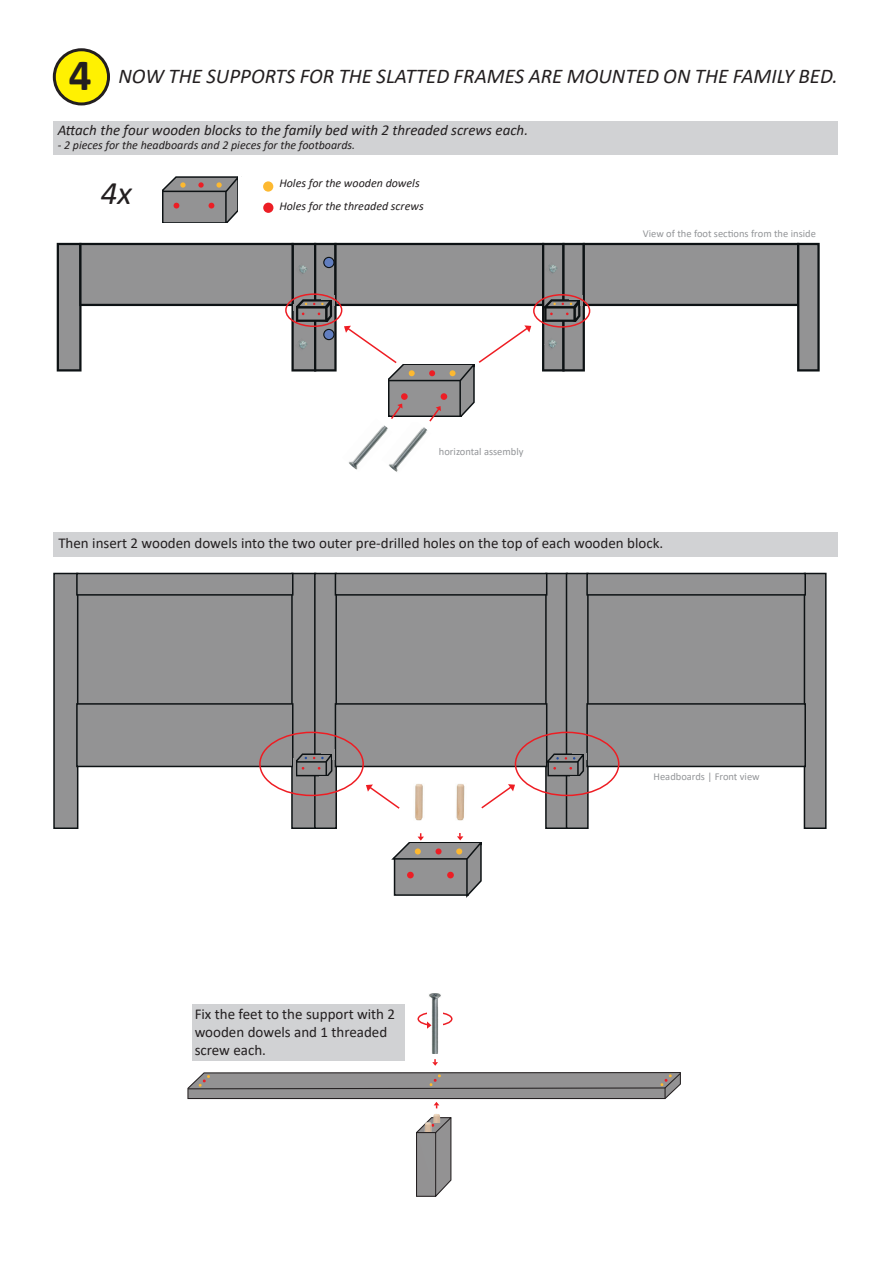
<style>
.page{position:relative;width:893px;height:1263px;background:#fff}
.page>*{position:absolute;margin:0;border:0;box-sizing:border-box;transform-origin:0 0}
.t1{font:700 45px "Calibri";color:#231f20}
.t2{font:italic 33px "Calibri";color:#231f20}
.t3{font:italic 21px "Calibri";color:#231f20}
.t4{font:15px/18px "Calibri";color:#231f20}
.t5{font:italic 15px "Calibri";color:#231f20}
.t6{font:italic 12px "Calibri";color:#231f20}
.t7{font:10.5px "Calibri";color:#939598}
</style>
<div class="page">
<div style="left:72px;top:584px;width:748px;height:131px;background:#939394"></div>
<div style="left:53px;top:573px;width:25px;height:256px;background:#939394;border:2px solid #0d1214"></div>
<div style="left:291px;top:573px;width:25px;height:256px;background:#939394;border:2px solid #0d1214"></div>
<div style="left:76px;top:573px;width:217px;height:23px;background:#939394;border:2px solid #0d1214"></div>
<div style="left:76px;top:703px;width:217px;height:64px;background:#939394;border:2px solid #0d1214"></div>
<div style="left:314px;top:573px;width:23px;height:256px;background:#939394;border:2px solid #0d1214"></div>
<div style="left:545px;top:573px;width:23px;height:256px;background:#939394;border:2px solid #0d1214"></div>
<div style="left:335px;top:573px;width:212px;height:23px;background:#939394;border:2px solid #0d1214"></div>
<div style="left:335px;top:703px;width:212px;height:64px;background:#939394;border:2px solid #0d1214"></div>
<div style="left:566px;top:573px;width:23px;height:256px;background:#939394;border:2px solid #0d1214"></div>
<div style="left:804px;top:573px;width:23px;height:256px;background:#939394;border:2px solid #0d1214"></div>
<div style="left:586px;top:573px;width:220px;height:23px;background:#939394;border:2px solid #0d1214"></div>
<div style="left:586px;top:703px;width:220px;height:64px;background:#939394;border:2px solid #0d1214"></div>
<hr style="left:321px;top:749px;width:14px;height:4px;background:#939394">
<svg style="left:296px;top:752px;width:40px;height:29px"></svg>
<hr style="left:293px;top:758px;width:3px;height:21px;background:#939394">
<svg style="left:545px;top:752px;width:42px;height:29px"></svg>
<div style="left:259px;top:732px;width:105px;height:64px;border:2px solid #ee1d23;border-radius:50%"></div>
<div style="left:515px;top:732px;width:104px;height:64px;border:2px solid #ee1d23;border-radius:50%"></div>
<svg style="left:391px;top:833px;width:91px;height:65px"></svg>
<img style="left:415px;top:784px;width:8px;height:36px">
<img style="left:456px;top:784px;width:9px;height:37px">
<svg style="left:481px;top:784px;width:34px;height:25px"></svg>
<svg style="left:366px;top:784px;width:34px;height:25px"></svg>
<img style="left:429px;top:993px;width:12px;height:60px">
<svg style="left:417px;top:1011px;width:36px;height:18px"></svg>
<svg style="left:416px;top:1131px;width:36px;height:66px;background:#8f8d8e"></svg>
<img style="left:417px;top:1114px;width:35px;height:17px">
<svg style="left:187px;top:1059px;width:494px;height:49px"></svg>
<div style="left:53px;top:121px;width:785px;height:34px;background:#d1d2d4"></div>
<div style="left:54px;top:50px;width:55px;height:54px;background:#fff101;border-radius:50%"></div>
<div style="left:53px;top:48px;width:57px;height:57px;border:3px solid #231f20;border-radius:50%"></div>
<div style="left:53px;top:532px;width:785px;height:25px;background:#d1d2d4"></div>
<svg style="left:162px;top:176px;width:80px;height:47px;background:#908c8c"></svg>
<div style="left:263px;top:181px;width:10px;height:11px;background:#fdb931;border-radius:50%"></div>
<div style="left:263px;top:203px;width:10px;height:10px;background:#ec1e25;border-radius:50%"></div>
<img style="left:392px;top:427px;width:36px;height:45px">
<img style="left:348px;top:425px;width:44px;height:45px">
<svg style="left:57px;top:243px;width:763px;height:179px"></svg>
<div style="left:533px;top:294px;width:57px;height:34px;border:2px solid #ee1d23;border-radius:50%"></div>
<div style="left:193px;top:1004px;width:212px;height:57px;background:#d1d2d4"></div>
<h1 class="t1" style="left:69px;top:43px;width:24px">4</h1>
<h3 class="t3" style="left:118px;top:62px;width:721px">NOW THE SUPPORTS FOR THE SLATTED FRAMES ARE MOUNTED ON THE FAMILY BED.</h3>
<p class="t5" style="left:58px;top:119px;width:472px">Attach the four wooden blocks to the family bed with 2 threaded screws each.</p>
<p class="t6" style="left:58px;top:137px;width:299px">- 2 pieces for the headboards and 2 pieces for the footboards.</p>
<p class="t6" style="left:279px;top:175px;width:142px">Holes for the wooden dowels</p>
<h2 class="t2" style="left:101px;top:170px;width:33px">4x</h2>
<p class="t6" style="left:279px;top:198px;width:146px">Holes for the threaded screws</p>
<p class="t7" style="left:439px;top:444px;width:86px">horizontal assembly</p>
<p class="t7" style="left:643px;top:227px;width:175px">View of the foot sections from the inside</p>
<p class="t4" style="left:58px;top:533px;width:606px">Then insert 2 wooden dowels into the two outer pre-drilled holes on the top of each wooden block.</p>
<p class="t4" style="left:195px;top:1004px;width:202px">Fix the feet to the support with 2 wooden dowels and 1 threaded screw each.</p>
<p class="t7" style="left:653px;top:769px;width:108px">Headboards | Front view</p>
</div>
